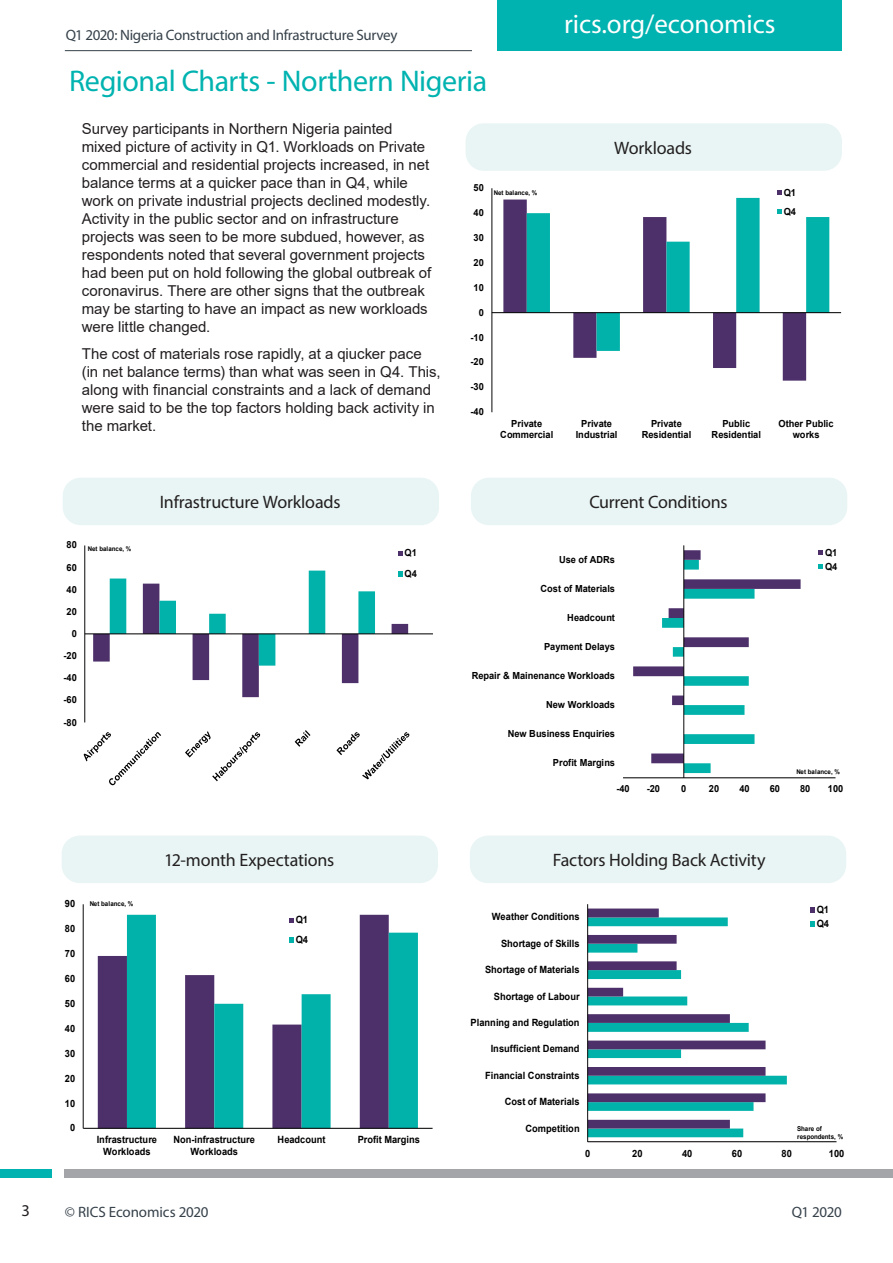
<style>
.page{position:relative;width:893px;height:1263px;background:#fff}
.page>*{position:absolute;margin:0;border:0;box-sizing:border-box;transform-origin:0 0}
.Main_Header{font:30px "Myriad Pro";letter-spacing:-.015em;color:#00b3b0}
.t1{font:27px "Myriad Pro";letter-spacing:-.005em;color:#fff}
.Chart_description_te{font:18px "Myriad Pro";letter-spacing:-.01em;color:#231f20}
.t2{font:16.5px "Myriad Pro";color:#231f20}
.Key_Findings{font:15px/18px "Arial";color:#231f20}
.t3{font:15px "Myriad Pro";letter-spacing:-.02em;color:#36414a}
.t4{font:700 10.05px/11.6px "Arial";color:#000;scale:.93 1}
.Image{font:700 9.75px/11.2px "Arial";color:#000;text-align:center;scale:.95 1}
.t5{font:700 6.6px/7.6px "Arial";letter-spacing:.005em;color:#000;scale:.93 1}
.Image-2{font:700 6.45px "Arial";letter-spacing:.005em;color:#000;scale:.95 1}
</style>
<div class="page">
<div style="left:497px;top:0;width:345px;height:51px;background:#00b3b0"></div>
<hr style="left:65px;top:50px;width:407px;height:1px;background:#36414a">
<div style="left:0;top:1169px;width:51px;height:9px;background:#00b3b0"></div>
<div style="left:64px;top:1169px;width:829px;height:9px;background:#a4a5a9"></div>
<svg style="left:588px;top:908px;width:199px;height:229px"></svg>
<hr style="left:588px;top:1141px;width:248px;height:1px;background:#000">
<hr style="left:587px;top:904px;width:1px;height:238px;background:#000">
<svg style="left:810px;top:907px;width:5px;height:5px"></svg>
<svg style="left:810px;top:921px;width:5px;height:6px"></svg>
<div style="left:470px;top:836px;width:376px;height:47px;background:#e8f5f4;border-radius:18px"></div>
<div style="left:471px;top:478px;width:376px;height:47px;background:#e8f5f4;border-radius:18px"></div>
<svg style="left:633px;top:550px;width:168px;height:223px"></svg>
<hr style="left:623px;top:777px;width:212px;height:1px;background:#000">
<hr style="left:683px;top:545px;width:1px;height:233px;background:#000">
<svg style="left:818px;top:550px;width:5px;height:5px"></svg>
<svg style="left:818px;top:564px;width:5px;height:5px"></svg>
<div style="left:98px;top:955px;width:29px;height:173px;background:#4d3069"></div>
<svg style="left:127px;top:915px;width:291px;height:213px"></svg>
<hr style="left:83px;top:904px;width:1px;height:224px;background:#000">
<hr style="left:83px;top:1128px;width:350px;height:1px;background:#000">
<svg style="left:289px;top:918px;width:5px;height:5px"></svg>
<svg style="left:289px;top:937px;width:5px;height:6px"></svg>
<div style="left:62px;top:836px;width:376px;height:47px;background:#e8f5f4;border-radius:18px"></div>
<div style="left:63px;top:478px;width:376px;height:47px;background:#e8f5f4;border-radius:18px"></div>
<hr style="left:85px;top:545px;width:1px;height:177px;background:#000">
<hr style="left:85px;top:634px;width:348px;height:1px;background:#000">
<svg style="left:83px;top:732px;width:78px;height:54px"></svg>
<svg style="left:185px;top:731px;width:76px;height:51px"></svg>
<svg style="left:295px;top:730px;width:16px;height:17px"></svg>
<svg style="left:336px;top:732px;width:74px;height:48px"></svg>
<svg style="left:398px;top:551px;width:5px;height:5px"></svg>
<svg style="left:93px;top:571px;width:315px;height:126px"></svg>
<div style="left:466px;top:123px;width:376px;height:48px;background:#e8f5f4;border-radius:18px"></div>
<svg style="left:503px;top:200px;width:303px;height:181px"></svg>
<svg style="left:527px;top:198px;width:302px;height:153px"></svg>
<hr style="left:492px;top:188px;width:1px;height:224px;background:#000">
<hr style="left:492px;top:312px;width:349px;height:1px;background:#000">
<svg style="left:777px;top:190px;width:5px;height:5px"></svg>
<svg style="left:777px;top:209px;width:5px;height:5px"></svg>
<p class="t2" style="left:21px;top:1200px;width:10px">3</p>
<p class="t3" style="left:66px;top:25px;width:333px">Q1 2020: Nigeria Construction and Infrastructure Survey</p>
<h2 class="t1" style="left:564px;top:7px;width:213px">rics.org/economics</h2>
<p class="Main_Header" style="left:69px;top:62px;width:420px">Regional Charts - Northern Nigeria</p>
<p class="Key_Findings" style="left:82px;top:120px;width:351px">Survey participants in Northern Nigeria painted mixed picture of activity in Q1. Workloads on Private commercial and residential projects increased, in net balance terms at a quicker pace than in Q4, while work on private industrial projects declined modestly.<br>Activity in the public sector and on infrastructure projects was seen to be more subdued, however, as respondents noted that several government projects had been put on hold following the global outbreak of coronavirus. There are other signs that the outbreak may be starting to have an impact as new workloads were little changed.</p>
<p class="Key_Findings" style="left:82px;top:344px;width:360px">The cost of materials rose rapidly, at a qiucker pace (in net balance terms) than what was seen in Q4. This, along with financial constraints and a lack of demand were said to be the top factors holding back activity in the market.</p>
<p class="Chart_description_te" style="left:614px;top:137px;width:79px">Workloads</p>
<p class="Image" style="left:474px;top:182px;width:12px">50</p>
<p class="Image" style="left:474px;top:207px;width:12px">40</p>
<p class="Image" style="left:474px;top:232px;width:12px">30</p>
<p class="Image" style="left:474px;top:257px;width:12px">20</p>
<p class="Image" style="left:474px;top:282px;width:12px">10</p>
<p class="Image" style="left:479px;top:307px;width:7px">0</p>
<p class="Image" style="left:470px;top:332px;width:16px">-10</p>
<p class="Image" style="left:470px;top:356px;width:16px">-20</p>
<p class="Image" style="left:470px;top:381px;width:16px">-30</p>
<p class="Image" style="left:470px;top:406px;width:16px">-40</p>
<p class="Image-2" style="left:494px;top:189px;width:47px">Net balance, %</p>
<p class="Image" style="left:784px;top:183px;width:14px;line-height:18.9px;text-align:left">Q1<br>Q4</p>
<p class="Image" style="left:500px;top:418px;width:57px">Private<br>Commercial</p>
<p class="Image" style="left:576px;top:418px;width:45px">Private<br>Industrial</p>
<p class="Image" style="left:642px;top:418px;width:54px">Private<br>Residential</p>
<p class="Image" style="left:712px;top:418px;width:54px">Public<br>Residential</p>
<p class="Image" style="left:779px;top:418px;width:60px">Other Public works</p>
<p class="Image" style="left:67px;top:539px;width:12px">80</p>
<p class="Image" style="left:67px;top:562px;width:12px">60</p>
<p class="Image" style="left:67px;top:584px;width:12px">40</p>
<p class="Image" style="left:67px;top:606px;width:12px">20</p>
<p class="Image" style="left:72px;top:628px;width:7px">0</p>
<p class="Image" style="left:63px;top:650px;width:16px">-20</p>
<p class="Image-2" style="left:88px;top:544px;width:47px">Net balance, %</p>
<p class="Chart_description_te" style="left:160px;top:491px;width:182px">Infrastructure Workloads</p>
<p class="Image" style="left:405px;top:543px;width:14px;line-height:20.5px;text-align:left">Q1<br>Q4</p>
<p class="Chart_description_te" style="left:589px;top:491px;width:140px">Current Conditions</p>
<p class="Image" style="left:559px;top:554px;width:60px">Use of ADRs</p>
<p class="Image" style="left:825px;top:546px;width:14px;line-height:14.1px;text-align:left">Q1<br>Q4</p>
<p class="Image" style="left:541px;top:583px;width:80px">Cost of Materials</p>
<p class="Image" style="left:567px;top:612px;width:52px">Headcount</p>
<p class="Image" style="left:544px;top:641px;width:76px">Payment Delays</p>
<p class="Image" style="left:63px;top:672px;width:16px">-40</p>
<p class="Image" style="left:63px;top:694px;width:16px">-60</p>
<p class="Image" style="left:63px;top:717px;width:16px">-80</p>
<p class="t4" style="left:65px;top:898px;width:13px">90</p>
<p class="t4" style="left:65px;top:923px;width:13px">80</p>
<p class="t4" style="left:65px;top:948px;width:13px">70</p>
<p class="t4" style="left:65px;top:973px;width:13px">60</p>
<p class="t4" style="left:65px;top:998px;width:13px">50</p>
<p class="t4" style="left:65px;top:1022px;width:13px">40</p>
<p class="t4" style="left:65px;top:1047px;width:13px">30</p>
<p class="t4" style="left:65px;top:1072px;width:13px">20</p>
<p class="t4" style="left:65px;top:1097px;width:13px">10</p>
<p class="t4" style="left:70px;top:1122px;width:7px">0</p>
<p class="t5" style="left:90px;top:900px;width:48px">Net balance, %</p>
<p class="Chart_description_te" style="left:164px;top:849px;width:172px">12-month Expectations</p>
<p class="t4" style="left:296px;top:910px;width:15px;line-height:19.8px">Q1<br>Q4</p>
<p class="t4" style="left:97px;top:1134px;width:66px;text-align:center">Infrastructure<br>Workloads</p>
<p class="t4" style="left:174px;top:1134px;width:89px;text-align:center">Non-infrastructure<br>Workloads</p>
<p class="t4" style="left:278px;top:1134px;width:53px">Headcount</p>
<p class="t4" style="left:358px;top:1134px;width:69px">Profit Margins</p>
<p class="Image" style="left:472px;top:670px;width:152px">Repair &amp; Mainenance Workloads</p>
<p class="Image" style="left:546px;top:699px;width:74px">New Workloads</p>
<p class="Image" style="left:508px;top:728px;width:115px">New Business Enquiries</p>
<p class="Image" style="left:553px;top:757px;width:67px">Profit Margins</p>
<p class="Image-2" style="left:796px;top:767px;width:47px">Net balance, %</p>
<p class="Image" style="left:616px;top:783px;width:16px">-40</p>
<p class="Image" style="left:647px;top:783px;width:16px">-20</p>
<p class="Image" style="left:681px;top:783px;width:7px">0</p>
<p class="Image" style="left:709px;top:783px;width:12px">20</p>
<p class="Image" style="left:739px;top:783px;width:12px">40</p>
<p class="Image" style="left:770px;top:783px;width:12px">60</p>
<p class="Image" style="left:800px;top:783px;width:12px">80</p>
<p class="Image" style="left:828px;top:783px;width:18px">100</p>
<p class="Chart_description_te" style="left:553px;top:849px;width:214px">Factors Holding Back Activity</p>
<p class="t4" style="left:492px;top:911px;width:96px">Weather Conditions</p>
<p class="t4" style="left:817px;top:902px;width:15px;line-height:14.4px">Q1<br>Q4</p>
<p class="t4" style="left:501px;top:938px;width:86px">Shortage of Skills</p>
<p class="t4" style="left:485px;top:964px;width:103px">Shortage of Materials</p>
<p class="t4" style="left:494px;top:990px;width:94px">Shortage of Labour</p>
<p class="t4" style="left:471px;top:1017px;width:119px">Planning and Regulation</p>
<p class="t4" style="left:491px;top:1043px;width:97px">Insufficient Demand</p>
<p class="t4" style="left:485px;top:1069px;width:103px">Financial Constraints</p>
<p class="t4" style="left:505px;top:1096px;width:82px">Cost of Materials</p>
<p class="t4" style="left:525px;top:1122px;width:60px">Competition</p>
<p class="t5" style="left:797px;top:1125px;width:51px">Share of respondents, %</p>
<p class="t4" style="left:585px;top:1147px;width:7px">0</p>
<p class="t4" style="left:632px;top:1147px;width:13px">20</p>
<p class="t4" style="left:682px;top:1147px;width:13px">40</p>
<p class="t4" style="left:732px;top:1147px;width:13px">60</p>
<p class="t4" style="left:782px;top:1147px;width:13px">80</p>
<p class="t4" style="left:829px;top:1147px;width:18px">100</p>
<p class="t3" style="left:65px;top:1202px;width:145px">© RICS Economics 2020</p>
<p class="t3" style="left:792px;top:1202px;width:52px">Q1 2020</p>
</div>
